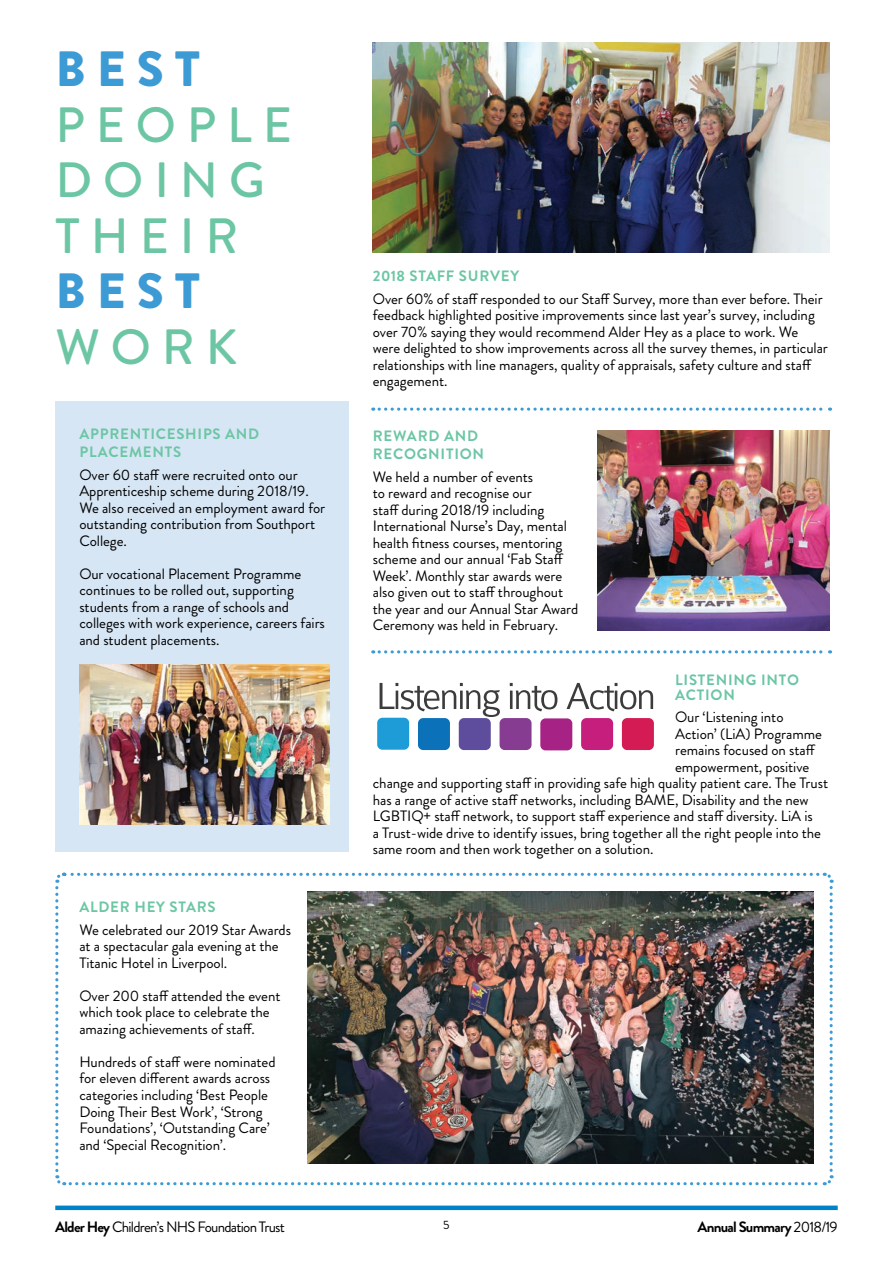
<style>
.page{position:relative;width:893px;height:1263px;background:#fff}
.page>*{position:absolute;margin:0;border:0;box-sizing:border-box;transform-origin:0 0}
.t1{font:500 49.5px/55.5px "Brandon Grotesque";letter-spacing:.22em;color:#6cc6a4}
.t2{font:900 49.5px "Brandon Grotesque";letter-spacing:.22em;color:#3c9bd5}
.t3{font:15px/16.5px "Brandon Grotesque";letter-spacing:-.005em;color:#000}
.t4{font:700 15px/18px "Brandon Grotesque";letter-spacing:.05em;color:#6cc6a4}
.t5{font:15px "Brandon Grotesque";letter-spacing:-.05em;color:#000}
.t6{font:700 15px "Brandon Grotesque";letter-spacing:-.05em;color:#000}
.t7{font:12px "Brandon Grotesque";color:#000}
.s1{font-weight:700}
.s2{font-weight:400}
</style>
<div class="page">
<div style="left:55px;top:1205px;width:783px;height:5px;background:#0082c8"></div>
<img style="left:597px;top:431px;width:232px;height:199px">
<div style="left:55px;top:401px;width:294px;height:450px;background:#d7e6f5"></div>
<svg style="left:55px;top:872px;width:779px;height:314px"></svg>
<img style="left:308px;top:892px;width:506px;height:271px">
<img style="left:79px;top:665px;width:251px;height:160px">
<img style="left:373px;top:43px;width:456px;height:210px">
<svg style="left:373px;top:407px;width:457px;height:4px"></svg>
<svg style="left:373px;top:650px;width:457px;height:3px"></svg>
<div style="left:377px;top:718px;width:32px;height:32px;background:#1d9cd8;border-radius:5px"></div>
<div style="left:418px;top:718px;width:32px;height:32px;background:#0b72ba;border-radius:5px"></div>
<div style="left:459px;top:718px;width:32px;height:32px;background:#5e4c9c;border-radius:5px"></div>
<div style="left:500px;top:718px;width:31px;height:32px;background:#863c91;border-radius:5px"></div>
<div style="left:540px;top:718px;width:32px;height:32px;background:#a72285;border-radius:5px"></div>
<div style="left:581px;top:718px;width:32px;height:32px;background:#c51e7c;border-radius:5px"></div>
<div style="left:622px;top:718px;width:32px;height:32px;background:#d51b54;border-radius:5px"></div>
<svg style="left:380px;top:683px;width:120px;height:34px"></svg>
<svg style="left:510px;top:683px;width:47px;height:28px"></svg>
<svg style="left:566px;top:683px;width:87px;height:28px"></svg>
<h1 class="t2" style="left:56px;top:34px;width:146px">BEST</h1>
<h1 class="t1" style="left:56px;top:98px;width:230px">PE OP LE<br>DOING<br>THEIR</h1>
<h1 class="t2" style="left:56px;top:256px;width:146px">BEST</h1>
<h1 class="t1" style="left:56px;top:320px;width:183px">WOR K</h1>
<p class="t4" style="left:79px;top:425px;width:181px">APPRENTICESH IPS AND<br>PLACEMENTS</p>
<p class="t3" style="left:79px;top:466px;width:247px">Over 60 staff were recruited onto our Apprenticeship scheme during 2018/19.<br>We also received an employment award for outstanding contribution from Southport College.</p>
<p class="t3" style="left:79px;top:565px;width:247px">Our vocational Placement Programme continues to be rolled out, supporting students from a range of schools and colleges with work experience, careers fairs and student placements.</p>
<p class="t4" style="left:79px;top:898px;width:135px">ALDER HEY STARS</p>
<p class="t3" style="left:79px;top:922px;width:213px">We celebrated our 2019 Star Awards at a spectacular gala evening at the<br>Titanic Hotel in Liverpool.</p>
<p class="t3" style="left:79px;top:988px;width:203px">Over 200 staff attended the event which took place to celebrate the amazing achievements of staff.</p>
<p class="t3" style="left:79px;top:1054px;width:198px">Hundreds of staff were nominated for eleven different awards across categories including ‘Best People Doing Their Best Work’, ‘Strong Foundations’, ‘Outstanding Care’ and ‘Special Recognition’.</p>
<p class="t4" style="left:373px;top:267px;width:148px">2018 STAFF SURVEY</p>
<p class="t3" style="left:373px;top:290px;width:457px">Over 60% of staff responded to our Staff Survey, more than ever before. Their feedback highlighted positive improvements since last year’s survey, including over 70% saying they would recommend Alder Hey as a place to work. We were delighted to show improvements across all the survey themes, in particular relationships with line managers, quality of appraisals, safety culture and staff engagement.</p>
<p class="t4" style="left:373px;top:427px;width:113px">REWARD AND<br>RECOGNITION</p>
<p class="t3" style="left:373px;top:469px;width:207px">We held a number of events<br>to reward and recognise our<br>staff during 2018/19 including<br>International Nurse’s Day, mental health fitness courses, mentoring scheme and our annual ‘Fab Staff<br>Week’. Monthly star awards were also given out to staff throughout the year and our Annual Star Award<br>Ceremony was held in February.</p>
<p class="t4" style="left:675px;top:672px;width:125px;line-height:15px">LISTENING INTO<br>ACTION</p>
<p class="t3" style="left:675px;top:709px;width:110px">Our ‘Listening into</p>
<p class="t3" style="left:675px;top:726px;width:148px">Action’ (LiA) Programme</p>
<p class="t3" style="left:675px;top:742px;width:142px">remains focused on staff</p>
<p class="t3" style="left:675px;top:759px;width:136px">empowerment, positive</p>
<p class="t3" style="left:373px;top:775px;width:457px">change and supporting staff in providing safe high quality patient care. The Trust</p>
<p class="t3" style="left:373px;top:792px;width:437px">has a range of active staff networks, including BAME, Disability and the new</p>
<p class="t3" style="left:373px;top:808px;width:441px">LGBTIQ+ staff network, to support staff experience and staff diversity. LiA is</p>
<p class="t3" style="left:373px;top:825px;width:450px">a Trust-wide drive to identify issues, bring together all the right people into the</p>
<p class="t3" style="left:373px;top:841px;width:282px">same room and then work together on a solution.</p>
<p class="t5" style="left:55px;top:1216px;width:231px"><span class="s1">ALDER HEY</span> Children’s NHS Foundation Trust</p>
<p class="t7" style="left:443px;top:1216px;width:8px">5</p>
<p class="t6" style="left:698px;top:1216px;width:142px">ANNUAL SUMMARY <span class="s2">2018/19</span></p>
</div>
